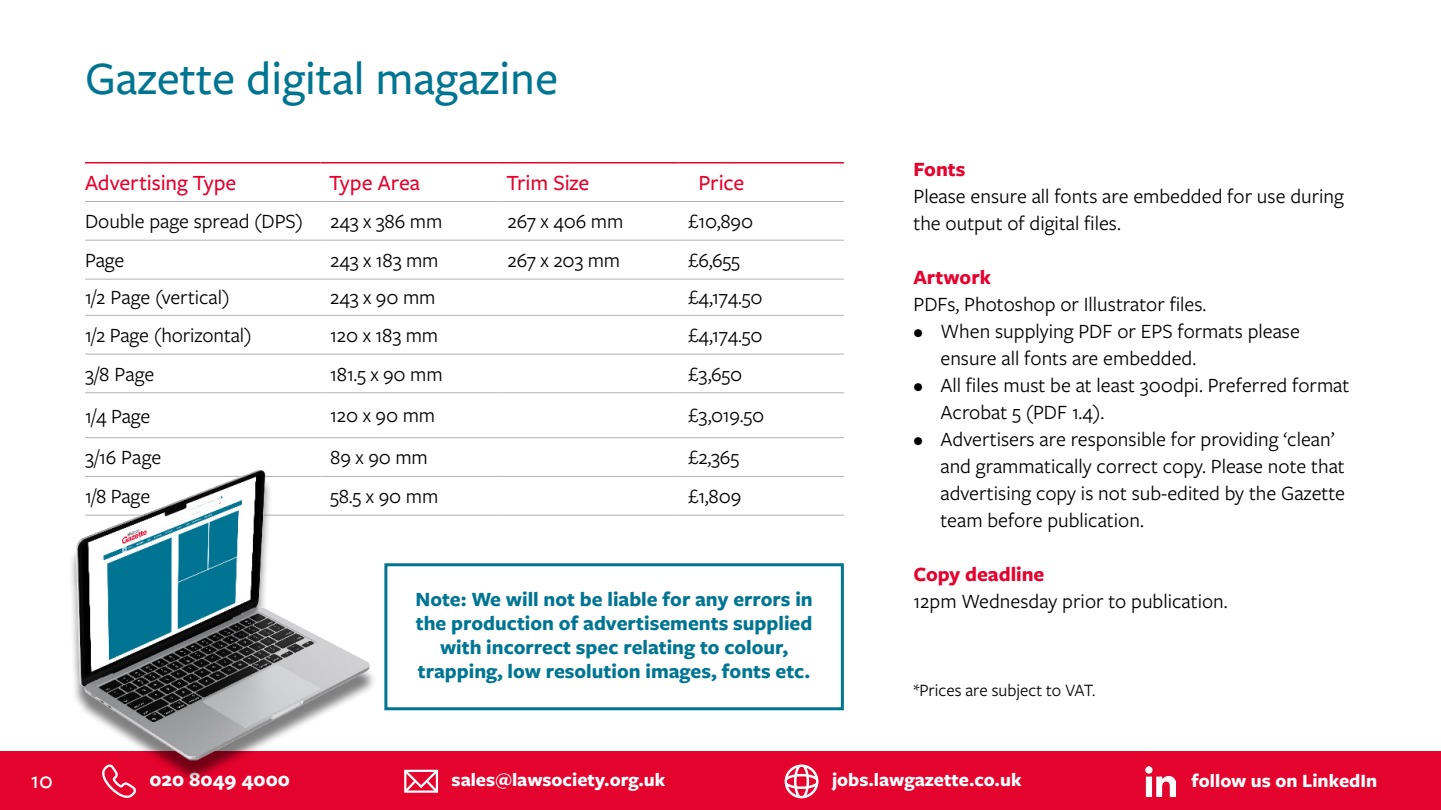
<style>
.page{position:relative;width:1441px;height:810px;background:#fff}
.page>*{position:absolute;margin:0;border:0;box-sizing:border-box;transform-origin:0 0}
.t1{font:500 48px "Freight Sans Pro";color:#007592}
.t2{font:500 24px "Freight Sans Pro";color:#fff}
.t3{font:500 22.5px "Freight Sans Pro";letter-spacing:-.005em;color:#e4032e}
.t4{font:21px/27px "Freight Sans Pro";color:#000}
.t5{font:700 21px/24px "Freight Sans Pro";color:#007592;text-align:center}
.t6{font:700 21px "Freight Sans Pro";color:#e4032e}
.t7{font:700 21px "Freight Sans Pro";color:#fff}
.t8{font:700 19.5px "Freight Sans Pro";color:#fff}
.t9{font:18px "Freight Sans Pro";color:#000}
</style>
<div class="page">
<div style="left:0;top:752px;width:1440px;height:58px;background:#e4032c"></div>
<svg style="left:784px;top:765px;width:34px;height:33px"></svg>
<svg style="left:404px;top:770px;width:34px;height:23px"></svg>
<svg style="left:105px;top:782px;width:31px;height:16px"></svg>
<img style="left:1145px;top:766px;width:30px;height:30px">
<hr style="left:85px;top:201px;width:235px;height:1px;background:#b3b2b2">
<hr style="left:320px;top:201px;width:178px;height:1px;background:#b3b2b2">
<hr style="left:498px;top:201px;width:180px;height:1px;background:#b3b2b2">
<hr style="left:678px;top:201px;width:165px;height:1px;background:#b3b2b2">
<hr style="left:85px;top:279px;width:235px;height:1px;background:#b3b2b2">
<hr style="left:320px;top:279px;width:178px;height:1px;background:#b3b2b2">
<hr style="left:498px;top:279px;width:180px;height:1px;background:#b3b2b2">
<hr style="left:678px;top:279px;width:165px;height:1px;background:#b3b2b2">
<hr style="left:85px;top:354px;width:235px;height:1px;background:#b3b2b2">
<hr style="left:320px;top:354px;width:178px;height:1px;background:#b3b2b2">
<hr style="left:498px;top:354px;width:180px;height:1px;background:#b3b2b2">
<hr style="left:678px;top:354px;width:165px;height:1px;background:#b3b2b2">
<hr style="left:85px;top:437px;width:235px;height:1px;background:#b3b2b2">
<hr style="left:320px;top:515px;width:178px;height:1px;background:#b3b2b2">
<hr style="left:498px;top:515px;width:180px;height:1px;background:#b3b2b2">
<hr style="left:678px;top:515px;width:165px;height:1px;background:#b3b2b2">
<hr style="left:85px;top:162px;width:235px;height:2px;background:#e4032c">
<hr style="left:320px;top:162px;width:178px;height:2px;background:#e4032c">
<hr style="left:498px;top:162px;width:180px;height:2px;background:#e4032c">
<hr style="left:678px;top:162px;width:165px;height:2px;background:#e4032c">
<hr style="left:85px;top:240px;width:235px;height:1px;background:#b3b2b2">
<hr style="left:320px;top:240px;width:178px;height:1px;background:#b3b2b2">
<hr style="left:498px;top:240px;width:180px;height:1px;background:#b3b2b2">
<hr style="left:678px;top:240px;width:165px;height:1px;background:#b3b2b2">
<hr style="left:85px;top:315px;width:235px;height:1px;background:#b3b2b2">
<hr style="left:320px;top:315px;width:178px;height:1px;background:#b3b2b2">
<hr style="left:498px;top:315px;width:180px;height:1px;background:#b3b2b2">
<hr style="left:678px;top:315px;width:165px;height:1px;background:#b3b2b2">
<hr style="left:85px;top:392px;width:235px;height:1px;background:#b3b2b2">
<hr style="left:320px;top:392px;width:178px;height:1px;background:#b3b2b2">
<hr style="left:498px;top:392px;width:180px;height:1px;background:#b3b2b2">
<hr style="left:678px;top:392px;width:165px;height:1px;background:#b3b2b2">
<hr style="left:320px;top:437px;width:178px;height:1px;background:#b3b2b2">
<hr style="left:498px;top:437px;width:180px;height:1px;background:#b3b2b2">
<hr style="left:678px;top:437px;width:165px;height:1px;background:#b3b2b2">
<hr style="left:320px;top:476px;width:178px;height:1px;background:#b3b2b2">
<hr style="left:498px;top:476px;width:180px;height:1px;background:#b3b2b2">
<hr style="left:678px;top:476px;width:165px;height:1px;background:#b3b2b2">
<div style="left:69px;top:477px;width:308px;height:305px;background:#000;opacity:.5"></div>
<img style="left:70px;top:469px;width:304px;height:291px">
<div style="left:384px;top:563px;width:459px;height:147px;border:3px solid #007592"></div>
<h1 class="t1" style="left:85px;top:46px;width:474px">Gazette digital magazine</h1>
<p class="t3" style="left:85px;top:168px;width:153px">Advertising Type</p>
<p class="t3" style="left:329px;top:168px;width:92px">Type Area</p>
<p class="t3" style="left:506px;top:168px;width:85px">Trim Size</p>
<p class="t3" style="left:698px;top:168px;width:47px">Price</p>
<p class="t4" style="left:85px;top:207px;width:220px">Double page spread (DPS)</p>
<p class="t4" style="left:330px;top:207px;width:114px">243 x 386 mm</p>
<p class="t4" style="left:507px;top:207px;width:117px">267 x 406 mm</p>
<p class="t4" style="left:688px;top:207px;width:66px">£10,890</p>
<p class="t4" style="left:85px;top:246px;width:41px">Page</p>
<p class="t4" style="left:330px;top:246px;width:110px">243 x 183 mm</p>
<p class="t4" style="left:507px;top:246px;width:114px">267 x 203 mm</p>
<p class="t4" style="left:688px;top:246px;width:53px">£6,655</p>
<p class="t4" style="left:85px;top:283px;width:146px">1/2 Page (vertical)</p>
<p class="t4" style="left:330px;top:283px;width:107px">243 x 90 mm</p>
<p class="t4" style="left:688px;top:283px;width:76px">£4,174.50</p>
<p class="t4" style="left:85px;top:321px;width:168px">1/2 Page (horizontal)</p>
<p class="t4" style="left:330px;top:321px;width:109px">120 x 183 mm</p>
<p class="t4" style="left:688px;top:321px;width:76px">£4,174.50</p>
<p class="t4" style="left:85px;top:359px;width:71px">3/8 Page</p>
<p class="t4" style="left:330px;top:359px;width:114px">181.5 x 90 mm</p>
<p class="t4" style="left:688px;top:359px;width:56px">£3,650</p>
<p class="t4" style="left:85px;top:401px;width:67px">1/4 Page</p>
<p class="t4" style="left:330px;top:401px;width:106px">120 x 90 mm</p>
<p class="t4" style="left:688px;top:401px;width:78px">£3,019.50</p>
<p class="t4" style="left:85px;top:443px;width:78px">3/16 Page</p>
<p class="t4" style="left:330px;top:443px;width:99px">89 x 90 mm</p>
<p class="t4" style="left:688px;top:443px;width:52px">£2,365</p>
<p class="t4" style="left:85px;top:482px;width:67px">1/8 Page</p>
<p class="t4" style="left:330px;top:482px;width:110px">58.5 x 90 mm</p>
<p class="t4" style="left:688px;top:482px;width:55px">£1,809</p>
<p class="t6" style="left:913px;top:155px;width:54px">Fonts</p>
<p class="t4" style="left:913px;top:182px;width:432px">Please ensure all fonts are embedded for use during the output of digital files.</p>
<p class="t6" style="left:913px;top:263px;width:79px">Artwork</p>
<p class="t4" style="left:913px;top:290px;width:294px">PDFs, Photoshop or Illustrator files.</p>
<p class="t4" style="left:940px;top:317px;width:361px;text-indent:-27px">• When supplying PDF or EPS formats please ensure all fonts are embedded.</p>
<p class="t4" style="left:940px;top:371px;width:410px;text-indent:-27px">• All files must be at least 300dpi. Preferred format<br>Acrobat 5 (PDF 1.4).</p>
<p class="t4" style="left:940px;top:425px;width:406px;text-indent:-27px">• Advertisers are responsible for providing ‘clean’ and grammatically correct copy. Please note that advertising copy is not sub-edited by the Gazette team before publication.</p>
<p class="t6" style="left:913px;top:560px;width:132px">Copy deadline</p>
<p class="t5" style="left:415px;top:587px;width:399px">Note: We will not be liable for any errors in</p>
<p class="t4" style="left:913px;top:587px;width:316px">12pm Wednesday prior to publication.</p>
<p class="t5" style="left:416px;top:611px;width:398px">the production of advertisements supplied with incorrect spec relating to colour, trapping, low resolution images, fonts etc.</p>
<p class="t9" style="left:913px;top:678px;width:183px">*Prices are subject to VAT.</p>
<p class="t2" style="left:31px;top:765px;width:24px">10</p>
<p class="t7" style="left:149px;top:764px;width:142px">020 8049 4000</p>
<p class="t8" style="left:451px;top:766px;width:215px">sales@lawsociety.org.uk</p>
<p class="t8" style="left:832px;top:766px;width:191px">jobs.lawgazette.co.uk</p>
<p class="t8" style="left:1191px;top:767px;width:187px">follow us on LinkedIn</p>
</div>
